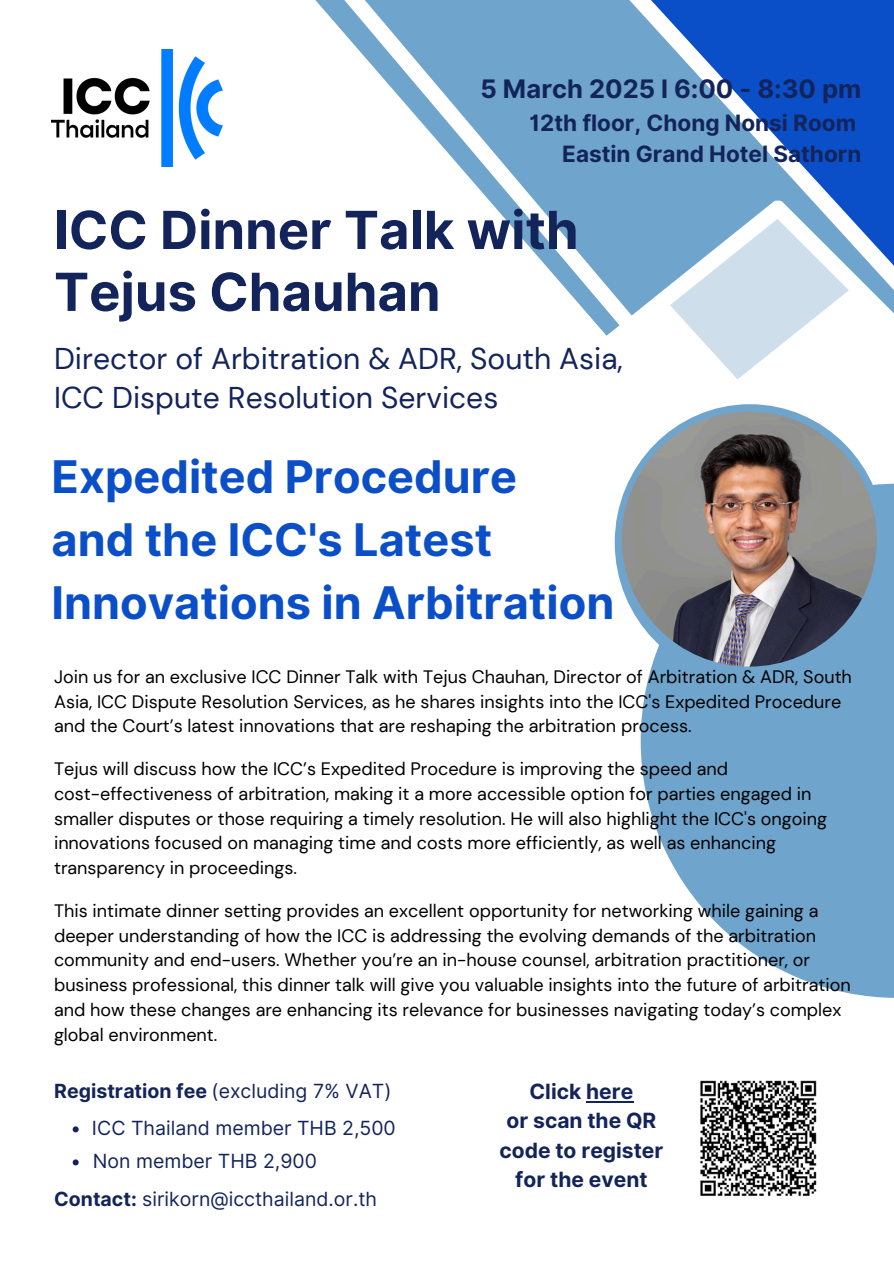
<style>
.page{position:relative;width:894px;height:1264px;background:#fff}
.page>*{position:absolute;margin:0;border:0;box-sizing:border-box;transform-origin:0 0}
.t1{font:700 52.5px/61.8px "Inter";color:#13245b}
.t2{font:700 45px/63px "Inter";color:#0b4fc8}
.t3{font:30px/38.2px "DM Sans";color:#13245b}
.t4{font:700 25.5px "Inter";color:#13245b}
.t5{font:700 22.5px/31.5px "Inter";color:#13245b;text-align:right}
.t6{font:700 21px/29.2px "Inter";color:#13245b;text-align:center}
.t7{font:19.5px "Inter";color:#13245b}
.t8{font:18px/24.8px "DM Sans";color:#000}
.s1{font-weight:700}
</style>
<div class="page">
<svg style="left:315px;top:0;width:327px;height:336px"></svg>
<svg style="left:629px;top:0;width:264px;height:307px;background:#407acd"></svg>
<svg style="left:669px;top:121px;width:224px;height:258px"></svg>
<svg style="left:640px;top:483px;width:253px;height:514px;fill:#6fa4cc"></svg>
<div style="left:614px;top:404px;width:270px;height:276px;background:#6fa4cc;border-radius:50%"></div>
<img style="left:621px;top:411px;width:255px;height:255px;border-radius:50%">
<img style="left:52px;top:50px;width:171px;height:117px">
<img style="left:700px;top:1080px;width:117px;height:116px">
<svg style="left:73px;top:1126px;width:6px;height:6px"></svg>
<svg style="left:73px;top:1159px;width:6px;height:6px"></svg>
<hr style="left:586px;top:1100px;width:47px;height:2px;background:#13245b">
<h3 class="t4" style="left:480px;top:74px;width:382px">5 March 2025 l 6:00 - 8:30 pm</h3>
<h3 class="t5" style="left:529px;top:107px;width:333px">12th floor, Chong Nonsi Room<br>Eastin Grand Hotel Sathorn</h3>
<p class="t1" style="left:54px;top:199px;width:526px">ICC Dinner Talk with<br>Tejus Chauhan</p>
<h4 class="t3" style="left:54px;top:340px;width:570px">Director of Arbitration &amp; ADR, South Asia,<br>ICC Dispute Resolution Services</h4>
<h1 class="t2" style="left:52px;top:445px;width:564px">Expedited Procedure<br>and the ICC's Latest<br>Innovations in Arbitration</h1>
<p class="t8" style="left:54px;top:664px;width:799px">Join us for an exclusive ICC Dinner Talk with Tejus Chauhan, Director of Arbitration &amp; ADR, South<br>Asia, ICC Dispute Resolution Services, as he shares insights into the ICC's Expedited Procedure and the Court’s latest innovations that are reshaping the arbitration process.</p>
<h2 class="t8" style="left:54px;top:756px;width:774px">Tejus will discuss how the ICC’s Expedited Procedure is improving the speed and cost-effectiveness of arbitration, making it a more accessible option for parties engaged in smaller disputes or those requiring a timely resolution. He will also highlight the ICC's ongoing innovations focused on managing time and costs more efficiently, as well as enhancing transparency in proceedings.</h2>
<p class="t8" style="left:54px;top:898px;width:797px">This intimate dinner setting provides an excellent opportunity for networking while gaining a deeper understanding of how the ICC is addressing the evolving demands of the arbitration community and end-users. Whether you’re an in-house counsel, arbitration practitioner, or business professional, this dinner talk will give you valuable insights into the future of arbitration and how these changes are enhancing its relevance for businesses navigating today’s complex global environment.</p>
<p class="t7" style="left:54px;top:1079px;width:338px"><span class="s1">Registration fee</span> (excluding 7% VAT)</p>
<p class="t7" style="left:92px;top:1116px;width:305px">ICC Thailand member THB 2,500</p>
<p class="t7" style="left:93px;top:1149px;width:225px">Non member THB 2,900</p>
<p class="t7" style="left:54px;top:1187px;width:324px"><span class="s1">Contact:</span> sirikorn@iccthailand.or.th</p>
<p class="t6" style="left:499px;top:1076px;width:165px">Click here<br>or scan the QR code to register for the event</p>
</div>
